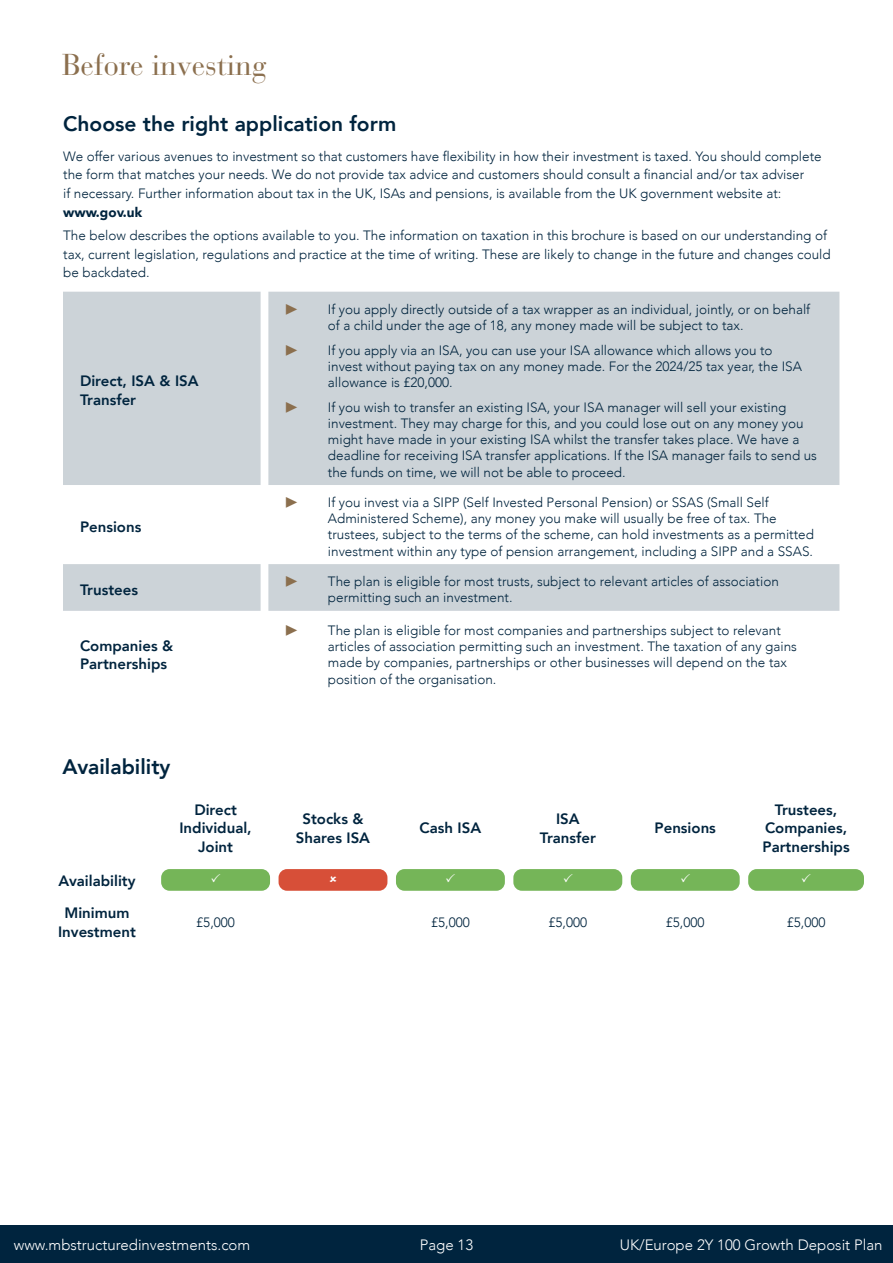
<style>
.page{position:relative;width:893px;height:1263px;background:#fff}
.page>*{position:absolute;margin:0;border:0;box-sizing:border-box;transform-origin:0 0}
.t1{font:30px "Bauer Bodoni Std";color:#8b6f4e}
.t2{font:800 21px "Avenir";color:#00243e}
.t3{font:800 15px/18.8px "Avenir";color:#00243e;text-align:center}
.t4{font:300 15px "Avenir";color:#fff}
.t5{font:300 13.5px/16.2px "Avenir";color:#00243e}
.t6{font:900 13.5px "Avenir";color:#00243e}
.t7{font:13.5px "Source Sans Pro";color:#8b6f4e}
</style>
<div class="page">
<div style="left:0;top:1225px;width:893px;height:38px;background:#00243e"></div>
<svg style="left:63px;top:292px;width:776px;height:319px;fill:#ccd3d8"></svg>
<div style="left:161px;top:869px;width:109px;height:22px;background:#75b558;border-radius:9px"></div>
<div style="left:279px;top:869px;width:108px;height:22px;background:#d74f38;border-radius:9px"></div>
<div style="left:396px;top:869px;width:109px;height:22px;background:#75b558;border-radius:9px"></div>
<div style="left:513px;top:869px;width:109px;height:22px;background:#75b558;border-radius:9px"></div>
<div style="left:631px;top:869px;width:109px;height:22px;background:#75b558;border-radius:9px"></div>
<div style="left:748px;top:869px;width:116px;height:22px;background:#75b558;border-radius:9px"></div>
<h1 class="t1" style="left:62px;top:47px;width:206px">Before investing</h1>
<h2 class="t2" style="left:63px;top:107px;width:335px">Choose the right application form</h2>
<p class="t5" style="left:63px;top:147px;width:760px;line-height:18.8px">We offer various avenues to investment so that customers have flexibility in how their investment is taxed. You should complete the form that matches your needs. We do not provide tax advice and customers should consult a financial and/or tax adviser<br>if necessary. Further information about tax in the UK, ISAs and pensions, is available from the UK government website at:</p>
<p class="t6" style="left:63px;top:201px;width:80px">www.gov.uk</p>
<p class="t5" style="left:63px;top:226px;width:769px;line-height:18.8px">The below describes the options available to you. The information on taxation in this brochure is based on our understanding of tax, current legislation, regulations and practice at the time of writing. These are likely to change in the future and changes could be backdated.</p>
<p class="t3" style="left:80px;top:372px;width:120px;text-align:left">Direct, ISA &amp; ISA<br>Transfer</p>
<p class="t3" style="left:80px;top:517px;width:63px">Pensions</p>
<p class="t3" style="left:80px;top:580px;width:60px">Trustees</p>
<p class="t3" style="left:80px;top:636px;width:95px;text-align:left">Companies &amp;<br>Partnerships</p>
<h2 class="t2" style="left:63px;top:750px;width:109px">Availability</h2>
<p class="t7" style="left:285px;top:301px;width:14px">▶</p>
<p class="t5" style="left:328px;top:301px;width:484px">If you apply directly outside of a tax wrapper as an individual, jointly, or on behalf of a child under the age of 18, any money made will be subject to tax.</p>
<p class="t7" style="left:285px;top:341px;width:14px">▶</p>
<p class="t5" style="left:328px;top:342px;width:475px">If you apply via an ISA, you can use your ISA allowance which allows you to invest without paying tax on any money made. For the 2024/25 tax year, the ISA allowance is £20,000.</p>
<p class="t7" style="left:285px;top:399px;width:14px">▶</p>
<p class="t5" style="left:328px;top:399px;width:491px">If you wish to transfer an existing ISA, your ISA manager will sell your existing investment. They may charge for this, and you could lose out on any money you might have made in your existing ISA whilst the transfer takes place. We have a deadline for receiving ISA transfer applications. If the ISA manager fails to send us the funds on time, we will not be able to proceed.</p>
<p class="t7" style="left:285px;top:494px;width:14px">▶</p>
<p class="t5" style="left:328px;top:494px;width:488px">If you invest via a SIPP (Self Invested Personal Pension) or SSAS (Small Self Administered Scheme), any money you make will usually be free of tax. The trustees, subject to the terms of the scheme, can hold investments as a permitted investment within any type of pension arrangement, including a SIPP and a SSAS.</p>
<p class="t7" style="left:285px;top:573px;width:14px">▶</p>
<p class="t5" style="left:328px;top:573px;width:452px">The plan is eligible for most trusts, subject to relevant articles of association permitting such an investment.</p>
<p class="t7" style="left:285px;top:622px;width:14px">▶</p>
<p class="t5" style="left:328px;top:622px;width:471px">The plan is eligible for most companies and partnerships subject to relevant articles of association permitting such an investment. The taxation of any gains made by companies, partnerships or other businesses will depend on the tax position of the organisation.</p>
<p class="t3" style="left:59px;top:865px;width:79px;line-height:32px">Availability<br>Minimum</p>
<p class="t3" style="left:58px;top:922px;width:79px">Investment</p>
<p class="t3" style="left:179px;top:800px;width:74px">Direct<br>Individual,<br>Joint</p>
<p class="t3" style="left:296px;top:809px;width:76px">Stocks &amp;<br>Shares ISA</p>
<p class="t3" style="left:420px;top:819px;width:63px">Cash ISA</p>
<p class="t3" style="left:540px;top:809px;width:58px">ISA<br>Transfer</p>
<p class="t3" style="left:655px;top:819px;width:63px">Pensions</p>
<p class="t3" style="left:762px;top:800px;width:89px">Trustees,<br>Companies,<br>Partnerships</p>
<p class="t5" style="left:196px;top:914px;width:40px">£5,000</p>
<p class="t5" style="left:431px;top:914px;width:40px">£5,000</p>
<p class="t5" style="left:548px;top:914px;width:40px">£5,000</p>
<p class="t5" style="left:666px;top:914px;width:40px">£5,000</p>
<p class="t5" style="left:787px;top:914px;width:40px">£5,000</p>
<p class="t4" style="left:14px;top:1236px;width:238px">www.mbstructuredinvestments.com</p>
<p class="t4" style="left:420px;top:1236px;width:55px">Page 13</p>
<p class="t4" style="left:620px;top:1236px;width:264px">UK/Europe 2Y 100 Growth Deposit Plan</p>
</div>
